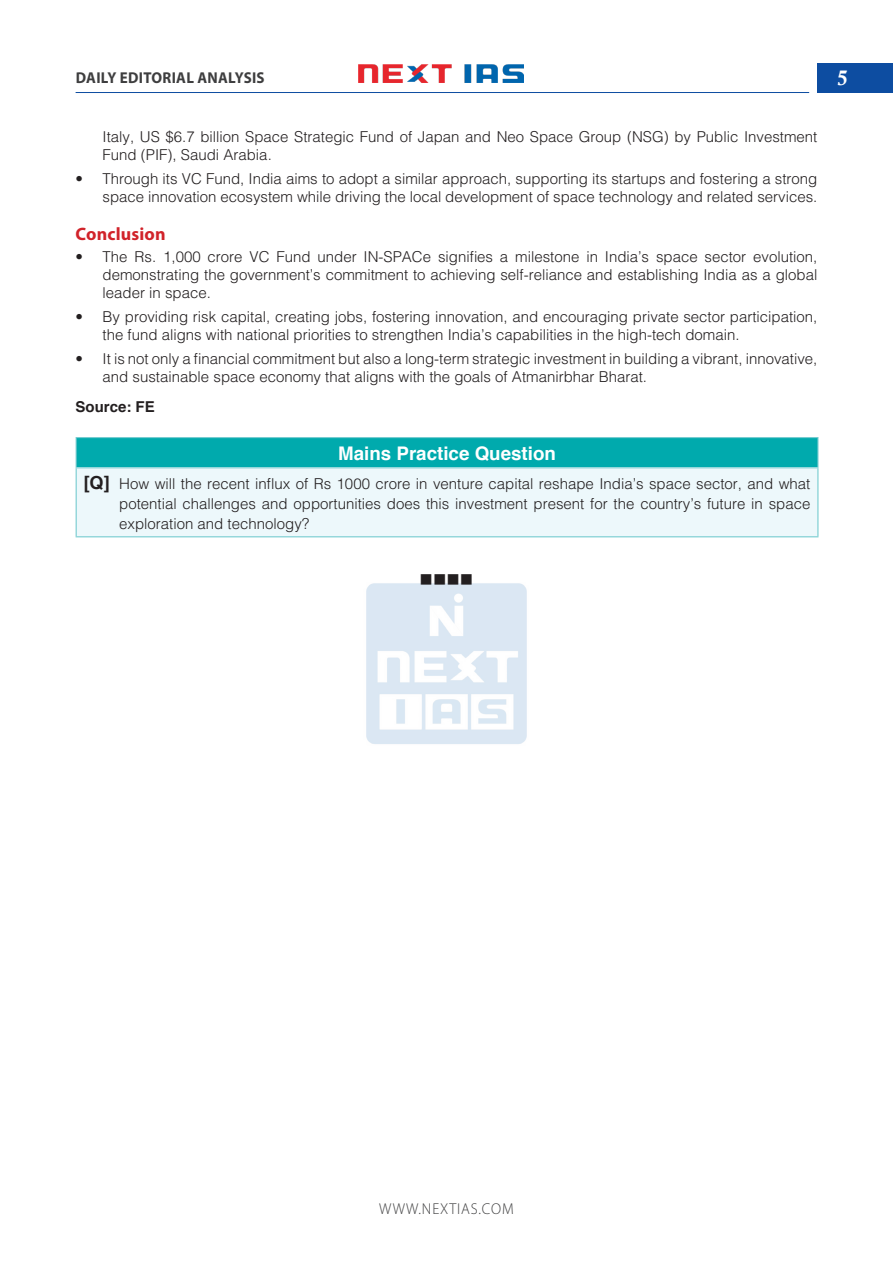
<style>
.page{position:relative;width:893px;height:1263px;background:#fff}
.page>*{position:absolute;margin:0;border:0;box-sizing:border-box;transform-origin:0 0}
.t1{font:21px "Calis MT Bol";color:#fff}
.Table_Head{font:700 18.75px "Helvetica";color:#fff}
.H-2{font:700 18px "Myriad Pro";letter-spacing:.01em;color:#d1232a}
.body{font:18px "Wingdings";color:#231f20}
.t2{font:700 15.75px "Myriad Pro";letter-spacing:.02em;color:#3e3e3f;scale:.95 1}
.t3{font:300 15.75px "Myriad Pro";letter-spacing:.06em;color:#3e3e3f;scale:.95 1}
.body-2{font:300 15px/18px "Helvetica";color:#231f20}
.body-3{font:700 15px "Helvetica";color:#231f20}
.s1{font-weight:700;font-size:18px}
</style>
<div class="page">
<div style="left:817px;top:63px;width:76px;height:30px;background:#0d4da1"></div>
<img style="left:358px;top:64px;width:165px;height:19px">
<hr style="left:76px;top:92px;width:733px;height:1px;background:#0d4da1">
<img style="left:366px;top:583px;width:161px;height:161px">
<div style="left:76px;top:438px;width:742px;height:30px;background:#00aaad"></div>
<div style="left:76px;top:468px;width:742px;height:69px;background:#edf8fb"></div>
<hr style="left:76px;top:468px;width:1px;height:68px;background:#77ccd0">
<hr style="left:817px;top:468px;width:1px;height:68px;background:#77ccd0">
<hr style="left:76px;top:536px;width:742px;height:1px;background:#77ccd0">
<hr style="left:76px;top:437px;width:742px;height:1px;background:#77ccd0">
<svg style="left:76px;top:438px;width:1px;height:29px"></svg>
<svg style="left:817px;top:438px;width:1px;height:29px"></svg>
<hr style="left:76px;top:467px;width:742px;height:1px;background:#77ccd0">
<p class="t2" style="left:76px;top:67px;width:200px">DAILY EDITORIAL ANALYSIS</p>
<p class="body-2" style="left:103px;top:127px;width:716px">Italy, US $6.7 billion Space Strategic Fund of Japan and Neo Space Group (NSG) by Public Investment<br>Fund (PIF), Saudi Arabia.</p>
<p class="body-2" style="left:76px;top:169px;width:743px;text-align:right">• Through its VC Fund, India aims to adopt a similar approach, supporting its startups and fostering a strong space innovation ecosystem while driving the local development of space technology and related services.</p>
<p class="H-2" style="left:76px;top:222px;width:92px">Conclusion</p>
<p class="body-2" style="left:103px;top:247px;width:716px;text-align:justify;text-indent:-27px">• The Rs. 1,000 crore VC Fund under IN-SPACe signifies a milestone in India’s space sector evolution, demonstrating the government’s commitment to achieving self-reliance and establishing India as a global leader in space.</p>
<p class="body-2" style="left:103px;top:307px;width:716px;text-indent:-27px">• By providing risk capital, creating jobs, fostering innovation, and encouraging private sector participation, the fund aligns with national priorities to strengthen India’s capabilities in the high-tech domain.</p>
<p class="body-2" style="left:103px;top:349px;width:716px;text-indent:-27px">• It is not only a financial commitment but also a long-term strategic investment in building a vibrant, innovative, and sustainable space economy that aligns with the goals of Atmanirbhar Bharat.</p>
<p class="body-3" style="left:76px;top:394px;width:81px">Source: FE</p>
<p class="Table_Head" style="left:338px;top:438px;width:219px">Mains Practice Question</p>
<p class="body-2" style="left:119px;top:473px;width:693px;line-height:20.2px;text-align:justify;text-indent:-36px"><span class="s1">[Q]</span> How will the recent influx of Rs 1000 crore in venture capital reshape India’s space sector, and what potential challenges and opportunities does this investment present for the country’s future in space exploration and technology?</p>
<p class="body" style="left:420px;top:570px;width:55px">■■■■</p>
<h1 class="t1" style="left:837px;top:66px;width:12px">5</h1>
<p class="t3" style="left:379px;top:1200px;width:143px">WWW.NEXTIAS.COM</p>
</div>
